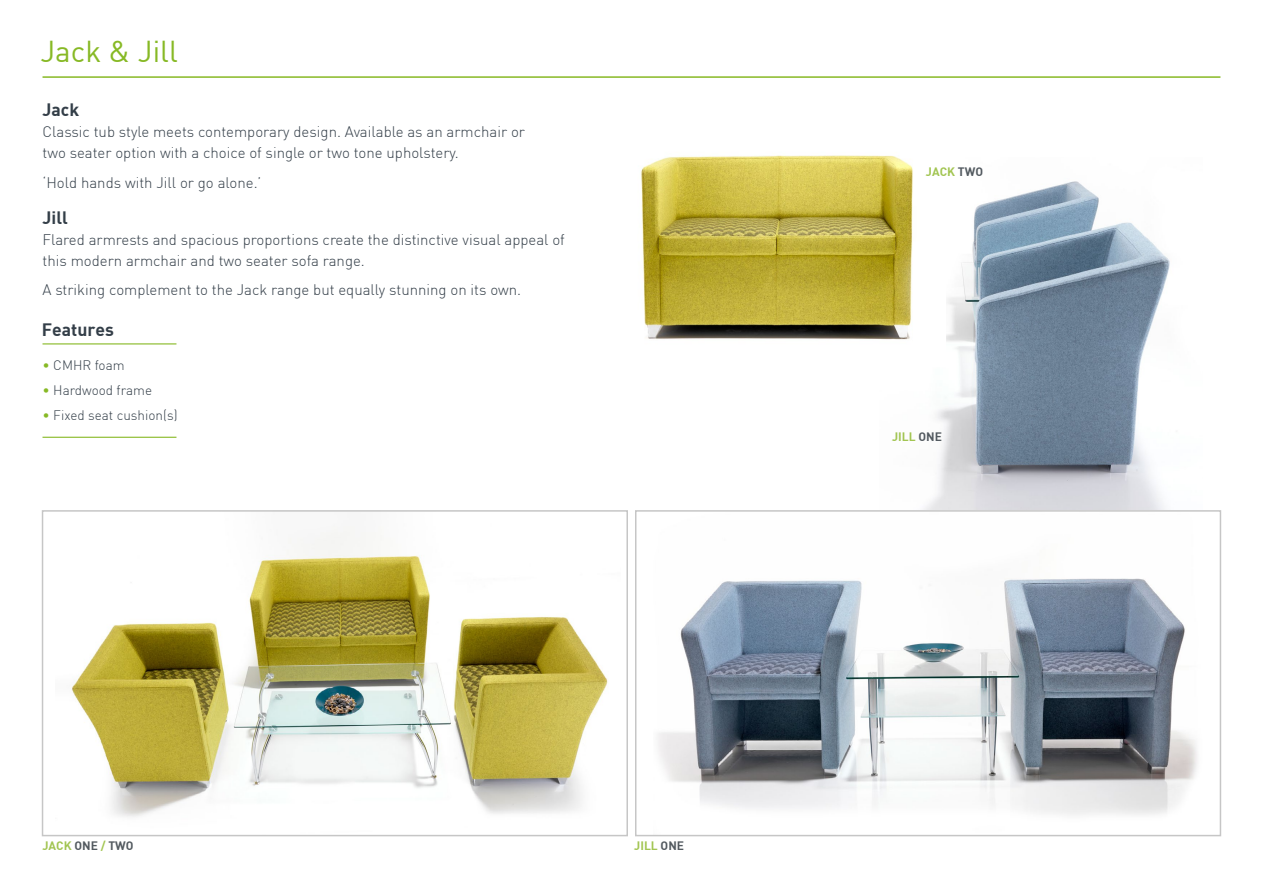
<style>
.page{position:relative;width:1263px;height:893px;background:#fff}
.page>*{position:absolute;margin:0;border:0;box-sizing:border-box;transform-origin:0 0}
.t1{font:29.7px "DIN";color:#87b925}
.t2{font:17.55px "DIN Bold";color:#333e48}
.t3{font:300 15px/21px "DIN";color:#333e48}
.t4{font:300 13.5px "DIN";color:#333e48}
.t5{font:12px "DIN Bold";color:#a2c552}
.t6{font:12px "DIN Bold";color:#535a60}
.s1{color:#87b925}
.s2{color:#a2c552}
.s3{color:#535a60}
</style>
<div class="page">
<img style="left:924px;top:181px;width:246px;height:329px">
<img style="left:641px;top:155px;width:305px;height:211px">
<hr style="left:43px;top:76px;width:1177px;height:2px;background:#87b925">
<img style="left:658px;top:578px;width:540px;height:237px">
<div style="left:635px;top:510px;width:586px;height:326px;border:2px solid #c6c6c6"></div>
<img style="left:71px;top:526px;width:537px;height:291px">
<div style="left:42px;top:510px;width:586px;height:326px;border:2px solid #c6c6c6"></div>
<hr style="left:43px;top:343px;width:133px;height:1px;background:#87b925">
<hr style="left:43px;top:437px;width:133px;height:1px;background:#87b925">
<h1 class="t1" style="left:40px;top:33px;width:139px">Jack &amp; Jill</h1>
<p class="t2" style="left:43px;top:98px;width:38px">Jack</p>
<p class="t3" style="left:43px;top:121px;width:484px">Classic tub style meets contemporary design. Available as an armchair or two seater option with a choice of single or two tone upholstery.</p>
<p class="t3" style="left:43px;top:172px;width:220px">‘Hold hands with Jill or go alone.’</p>
<p class="t2" style="left:43px;top:206px;width:27px">Jill</p>
<p class="t3" style="left:43px;top:229px;width:524px">Flared armrests and spacious proportions create the distinctive visual appeal of this modern armchair and two seater sofa range.</p>
<p class="t3" style="left:43px;top:279px;width:480px">A striking complement to the Jack range but equally stunning on its own.</p>
<p class="t2" style="left:42px;top:318px;width:74px">Features</p>
<p class="t4" style="left:43px;top:356px;width:84px"><span class="s1">•</span> CMHR foam</p>
<p class="t4" style="left:43px;top:381px;width:111px"><span class="s1">•</span> Hardwood frame</p>
<p class="t4" style="left:43px;top:406px;width:136px"><span class="s1">•</span> Fixed seat cushion(s)</p>
<p class="t6" style="left:43px;top:838px;width:93px"><span class="s2">JACK</span> ONE <span class="s2">/</span> TWO</p>
<p class="t5" style="left:634px;top:838px;width:51px">JILL <span class="s3">ONE</span></p>
<p class="t5" style="left:926px;top:164px;width:59px">JACK <span class="s3">TWO</span></p>
<p class="t5" style="left:892px;top:428px;width:51px">JILL <span class="s3">ONE</span></p>
</div>
